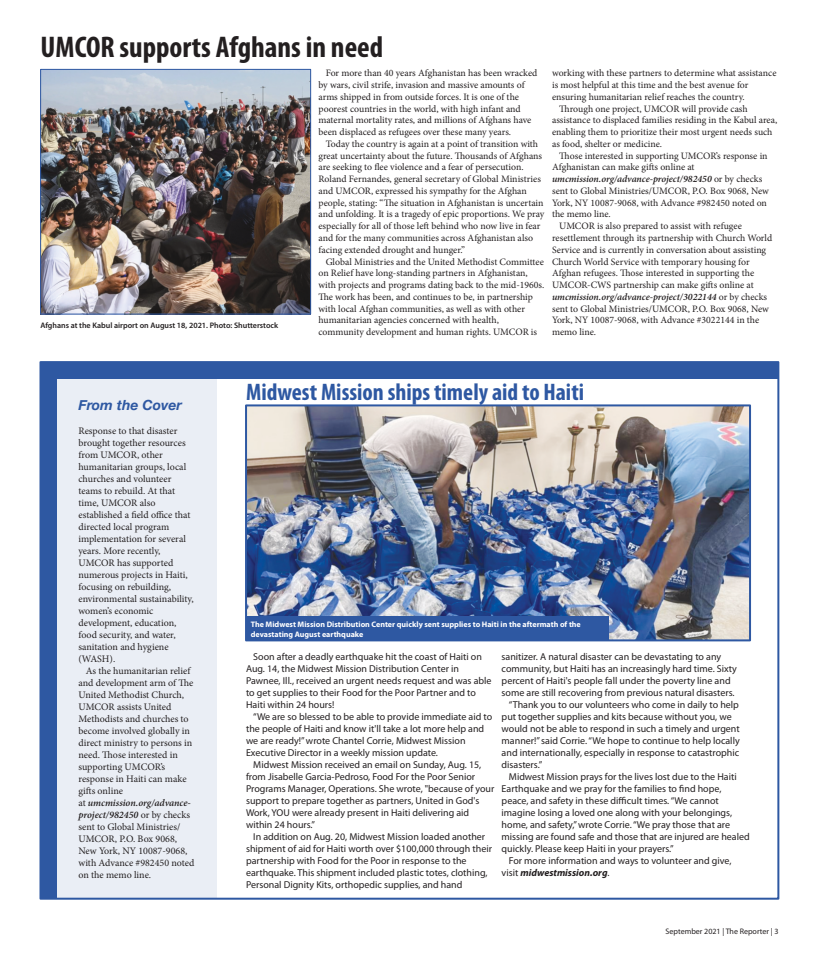
<style>
.page{position:relative;width:819px;height:972px;background:#fff}
.page>*{position:absolute;margin:0;border:0;box-sizing:border-box;transform-origin:0 0}
.t1{font:700 condensed 30px "Myriad Pro";color:#231f20}
.t2{font:700 condensed 24px "Myriad Pro";color:#2e58a2}
.t3{font:italic 700 14px "Helvetica Neue";color:#2e58a2}
.t4{font:10px/12px "Myriad Pro";color:#231f20}
.t5{font:10px/12px "Minion Pro";letter-spacing:-.005em;color:#231f20}
.t6{font:italic 700 10px "Myriad Pro";color:#231f20}
.t7{font:9.8px/11.8px "Minion Pro";color:#231f20}
.t8{font:italic 600 9.8px "Minion Pro";letter-spacing:-.005em;color:#231f20}
.t9{font:700 8px/9.6px "Myriad Pro";color:#fff}
.t10{font:600 8px "Myriad Pro";color:#231f20}
.t11{font:8px "Myriad Pro";color:#231f20}
.s1{font-weight:400;font-style:normal}
.s2{font-weight:600;font-style:italic}
</style>
<div class="page">
<img style="left:42px;top:71px;width:267px;height:242px">
<div style="left:40px;top:69px;width:271px;height:246px;border:1px solid #2e58a2"></div>
<div style="left:57px;top:377px;width:160px;height:522px;background:#eaeef5"></div>
<div style="left:41px;top:377px;width:16px;height:522px;background:#2e58a2"></div>
<div style="left:40px;top:363px;width:739px;height:15px;background:#2e58a2"></div>
<img style="left:248px;top:407px;width:500px;height:231px">
<div style="left:245px;top:404px;width:506px;height:237px;border:2px solid #2e58a2"></div>
<div style="left:246px;top:617px;width:362px;height:23px;background:#2e58a2"></div>
<h1 class="t1" style="left:41px;top:34px;width:344px">UMCOR supports Afghans in need</h1>
<p class="t10" style="left:40px;top:322px;width:239px">Afghans at the Kabul airport on August 18, 2021. Photo: Shutterstock</p>
<p class="t7" style="left:318px;top:68px;width:220px;text-indent:7px">For more than 40 years Afghanistan has been wracked by wars, civil strife, invasion and massive amounts of arms shipped in from outside forces. It is one of the poorest countries in the world, with high infant and maternal mortality rates, and millions of Afghans have been displaced as refugees over these many years.</p>
<p class="t7" style="left:318px;top:139px;width:228px;text-indent:7px">Today the country is again at a point of transition with great uncertainty about the future. Thousands of Afghans are seeking to flee violence and a fear of persecution.<br>Roland Fernandes, general secretary of Global Ministries and UMCOR, expressed his sympathy for the Afghan people, stating: “The situation in Afghanistan is uncertain and unfolding. It is a tragedy of epic proportions. We pray especially for all of those left behind who now live in fear and for the many communities across Afghanistan also facing extended drought and hunger.”</p>
<p class="t7" style="left:318px;top:256px;width:227px;text-indent:7px">Global Ministries and the United Methodist Committee on Relief have long-standing partners in Afghanistan, with projects and programs dating back to the mid-1960s.<br>The work has been, and continues to be, in partnership with local Afghan communities, as well as with other humanitarian agencies concerned with health, community development and human rights. UMCOR is</p>
<p class="t7" style="left:552px;top:68px;width:226px">working with these partners to determine what assistance</p>
<p class="t7" style="left:552px;top:80px;width:198px">is most helpful at this time and the best avenue for</p>
<p class="t7" style="left:552px;top:92px;width:194px">ensuring humanitarian relief reaches the country.</p>
<p class="t7" style="left:559px;top:104px;width:190px">Through one project, UMCOR will provide cash</p>
<p class="t7" style="left:552px;top:115px;width:227px">assistance to displaced families residing in the Kabul area,</p>
<p class="t7" style="left:552px;top:127px;width:222px">enabling them to prioritize their most urgent needs such</p>
<p class="t7" style="left:552px;top:139px;width:112px">as food, shelter or medicine.</p>
<p class="t7" style="left:559px;top:151px;width:210px">Those interested in supporting UMCOR’s response in</p>
<p class="t7" style="left:552px;top:162px;width:144px">Afghanistan can make gifts online at</p>
<p class="t8" style="left:552px;top:175px;width:212px">umcmission.org/advance-project/982450 <span class="s1">or by checks</span></p>
<p class="t7" style="left:552px;top:186px;width:218px">sent to Global Ministries/UMCOR, P.O. Box 9068, New</p>
<p class="t7" style="left:552px;top:198px;width:216px">York, NY 10087-9068, with Advance #982450 noted on</p>
<p class="t7" style="left:552px;top:209px;width:60px">the memo line.</p>
<p class="t7" style="left:559px;top:221px;width:184px">UMCOR is also prepared to assist with refugee</p>
<p class="t7" style="left:552px;top:233px;width:222px">resettlement through its partnership with Church World</p>
<p class="t7" style="left:552px;top:245px;width:216px">Service and is currently in conversation about assisting</p>
<p class="t7" style="left:552px;top:256px;width:199px">Church World Service with temporary housing for</p>
<p class="t7" style="left:552px;top:268px;width:204px">Afghan refugees. Those interested in supporting the</p>
<p class="t7" style="left:552px;top:280px;width:203px">UMCOR-CWS partnership can make gifts online at</p>
<p class="t8" style="left:552px;top:293px;width:217px">umcmission.org/advance-project/3022144 <span class="s1">or by checks</span></p>
<p class="t7" style="left:552px;top:303px;width:218px">sent to Global Ministries/UMCOR, P.O. Box 9068, New</p>
<p class="t7" style="left:552px;top:315px;width:209px">York, NY 10087-9068, with Advance #3022144 in the</p>
<p class="t7" style="left:552px;top:327px;width:46px">memo line.</p>
<h3 class="t3" style="left:78px;top:396px;width:105px">From the Cover</h3>
<p class="t5" style="left:78px;top:426px;width:117px">Response to that disaster brought together resources from UMCOR, other humanitarian groups, local churches and volunteer teams to rebuild. At that time, UMCOR also established a field office that directed local program implementation for several years. More recently,<br>UMCOR has supported numerous projects in Haiti, focusing on rebuilding, environmental sustainability, women’s economic development, education, food security, and water, sanitation and hygiene (WASH).</p>
<p class="t5" style="left:78px;top:666px;width:117px;text-indent:7px">As the humanitarian relief and development arm of The<br>United Methodist Church,<br>UMCOR assists United<br>Methodists and churches to become involved globally in direct ministry to persons in need. Those interested in supporting UMCOR’s response in Haiti can make gifts online<br>at <span class="s2">umcmission.org/advance&shy;project/982450</span> or by checks sent to Global Ministries/<br>UMCOR, P.O. Box 9068,<br>New York, NY 10087-9068, with Advance #982450 noted on the memo line.</p>
<h2 class="t2" style="left:246px;top:382px;width:340px">Midwest Mission ships timely aid to Haiti</h2>
<p class="t9" style="left:251px;top:620px;width:332px">The Midwest Mission Distribution Center quickly sent supplies to Haiti in the aftermath of the devastating August earthquake</p>
<p class="t4" style="left:246px;top:652px;width:247px;text-indent:7px">Soon after a deadly earthquake hit the coast of Haiti on Aug. 14, the Midwest Mission Distribution Center in Pawnee, Ill., received an urgent needs request and was able to get supplies to their Food for the Poor Partner and to Haiti within 24 hours!</p>
<p class="t4" style="left:246px;top:712px;width:248px;text-indent:7px">“We are so blessed to be able to provide immediate aid to the people of Haiti and know it'll take a lot more help and we are ready!” wrote Chantel Corrie, Midwest Mission Executive Director in a weekly mission update.</p>
<p class="t4" style="left:246px;top:760px;width:250px;text-indent:7px">Midwest Mission received an email on Sunday, Aug. 15, from Jisabelle Garcia-Pedroso, Food For the Poor Senior Programs Manager, Operations. She wrote, "because of your support to prepare together as partners, United in God's Work, YOU were already present in Haiti delivering aid within 24 hours.”</p>
<p class="t4" style="left:246px;top:832px;width:248px;text-indent:7px">In addition on Aug. 20, Midwest Mission loaded another shipment of aid for Haiti worth over $100,000 through their partnership with Food for the Poor in response to the earthquake. This shipment included plastic totes, clothing, Personal Dignity Kits, orthopedic supplies, and hand</p>
<p class="t4" style="left:502px;top:652px;width:221px">sanitizer. A natural disaster can be devastating to any</p>
<p class="t4" style="left:502px;top:664px;width:237px">community, but Haiti has an increasingly hard time. Sixty</p>
<p class="t4" style="left:502px;top:676px;width:231px">percent of Haiti's people fall under the poverty line and</p>
<p class="t4" style="left:502px;top:688px;width:235px">some are still recovering from previous natural disasters.</p>
<p class="t4" style="left:509px;top:700px;width:232px">“Thank you to our volunteers who come in daily to help</p>
<p class="t4" style="left:502px;top:712px;width:232px">put together supplies and kits because without you, we</p>
<p class="t4" style="left:502px;top:724px;width:240px">would not be able to respond in such a timely and urgent</p>
<p class="t4" style="left:502px;top:736px;width:240px">manner!” said Corrie. “We hope to continue to help locally</p>
<p class="t4" style="left:502px;top:748px;width:239px">and internationally, especially in response to catastrophic</p>
<p class="t4" style="left:502px;top:760px;width:42px">disasters.”</p>
<p class="t4" style="left:509px;top:772px;width:229px">Midwest Mission prays for the lives lost due to the Haiti</p>
<p class="t4" style="left:502px;top:784px;width:221px">Earthquake and we pray for the families to find hope,</p>
<p class="t4" style="left:502px;top:796px;width:219px">peace, and safety in these difficult times. “We cannot</p>
<p class="t4" style="left:502px;top:808px;width:232px">imagine losing a loved one along with your belongings,</p>
<p class="t4" style="left:502px;top:820px;width:230px">home, and safety,” wrote Corrie. “We pray those that are</p>
<p class="t4" style="left:502px;top:832px;width:250px">missing are found safe and those that are injured are healed</p>
<p class="t4" style="left:502px;top:844px;width:174px">quickly. Please keep Haiti in your prayers.”</p>
<p class="t4" style="left:509px;top:856px;width:224px">For more information and ways to volunteer and give,</p>
<p class="t6" style="left:502px;top:869px;width:110px"><span class="s1">visit</span> midwestmission.org<span class="s1">.</span></p>
<p class="t11" style="left:666px;top:928px;width:114px">September 2021 | The Reporter | 3</p>
</div>
